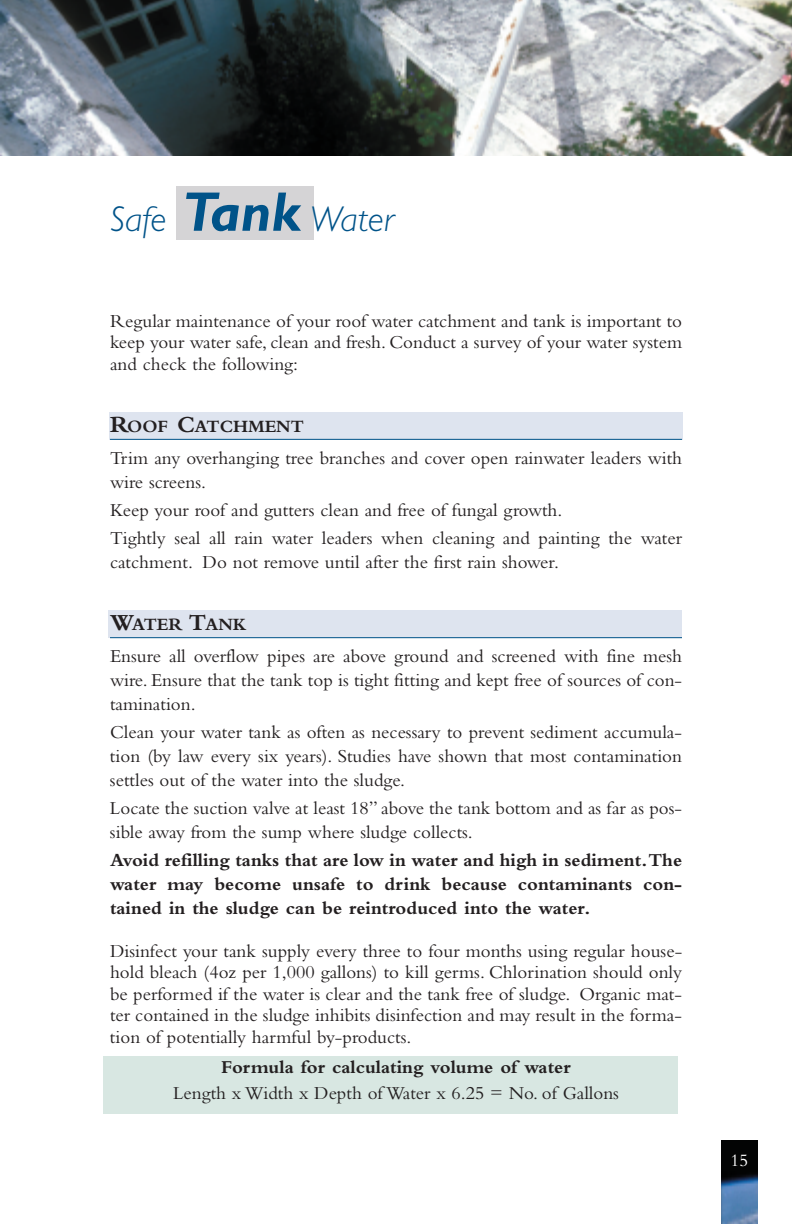
<style>
.page{position:relative;width:792px;height:1224px;background:#fff}
.page>*{position:absolute;margin:0;border:0;box-sizing:border-box;transform-origin:0 0}
.t1{font:italic 300 36px "Gill Sans";color:#005389}
.t2{font:19px/21.4px "Bembo";color:#231f20;text-align:justify}
.t3{font:700 19px/24px "Bembo";color:#231f20;text-align:justify}
.t4{font:700 18px "Bembo";color:#231f20}
.t5{font:18px "Bembo";color:#fff}
.s1{font-weight:700;font-size:56px}
.s2{font-size:24px}
</style>
<div class="page">
<img style="left:721px;top:1140px;width:36px;height:84px">
<img style="left:0;top:0;width:792px;height:156px">
<div style="left:176px;top:186px;width:138px;height:54px;background:#d5d4d6"></div>
<div style="left:104px;top:1056px;width:574px;height:58px;background:#d8e7e2"></div>
<div style="left:108px;top:611px;width:574px;height:27px;background:#dee4ef"></div>
<div style="left:109px;top:412px;width:573px;height:28px;background:#dee4ef"></div>
<hr style="left:110px;top:439px;width:572px;height:1px;background:#005389">
<hr style="left:110px;top:637px;width:572px;height:1px;background:#005389">
<h1 class="t1" style="left:110px;top:205px;width:285px">Safe <span class="s1">Tank</span> Water</h1>
<p class="t2" style="left:110px;top:312px;width:574px">Regular maintenance of your roof water catchment and tank is important to keep your water safe, clean and fresh. Conduct a survey of your water system and check the following:</p>
<p class="t4" style="left:110px;top:420px;width:196px"><span class="s2">R</span>OOF <span class="s2">C</span>ATCHMENT</p>
<p class="t2" style="left:110px;top:448px;width:574px;line-height:24px">Trim any overhanging tree branches and cover open rainwater leaders with wire screens.</p>
<p class="t2" style="left:110px;top:498px;width:574px;line-height:28px">Keep your roof and gutters clean and free of fungal growth.<br>Tightly seal all rain water leaders when cleaning and painting the water</p>
<p class="t2" style="left:110px;top:553px;width:451px">catchment. Do not remove until after the first rain shower.</p>
<p class="t4" style="left:110px;top:618px;width:138px"><span class="s2">W</span>ATER <span class="s2">T</span>ANK</p>
<p class="t2" style="left:110px;top:646px;width:574px;line-height:24px">Ensure all overflow pipes are above ground and screened with fine mesh wire. Ensure that the tank top is tight fitting and kept free of sources of con&shy;tamination.</p>
<p class="t2" style="left:110px;top:722px;width:574px;line-height:24px">Clean your water tank as often as necessary to prevent sediment accumula&shy;tion (by law every six years). Studies have shown that most contamination settles out of the water into the sludge.</p>
<p class="t2" style="left:110px;top:798px;width:574px;line-height:24px">Locate the suction valve at least 18” above the tank bottom and as far as pos&shy;sible away from the sump where sludge collects.</p>
<p class="t3" style="left:110px;top:850px;width:574px">Avoid refilling tanks that are low in water and high in sediment.The water may become unsafe to drink because contaminants con&shy;tained in the sludge can be reintroduced into the water.</p>
<p class="t2" style="left:110px;top:942px;width:574px">Disinfect your tank supply every three to four months using regular house&shy;hold bleach (4oz per 1,000 gallons) to kill germs. Chlorination should only be performed if the water is clear and the tank free of sludge. Organic mat&shy;ter contained in the sludge inhibits disinfection and may result in the forma&shy;tion of potentially harmful by-products.</p>
<p class="t3" style="left:221px;top:1056px;width:351px">Formula for calculating volume of water</p>
<p class="t2" style="left:173px;top:1084px;width:447px">Length x Width x Depth of Water x 6.25 = No. of Gallons</p>
<p class="t5" style="left:731px;top:1154px;width:19px">15</p>
</div>
